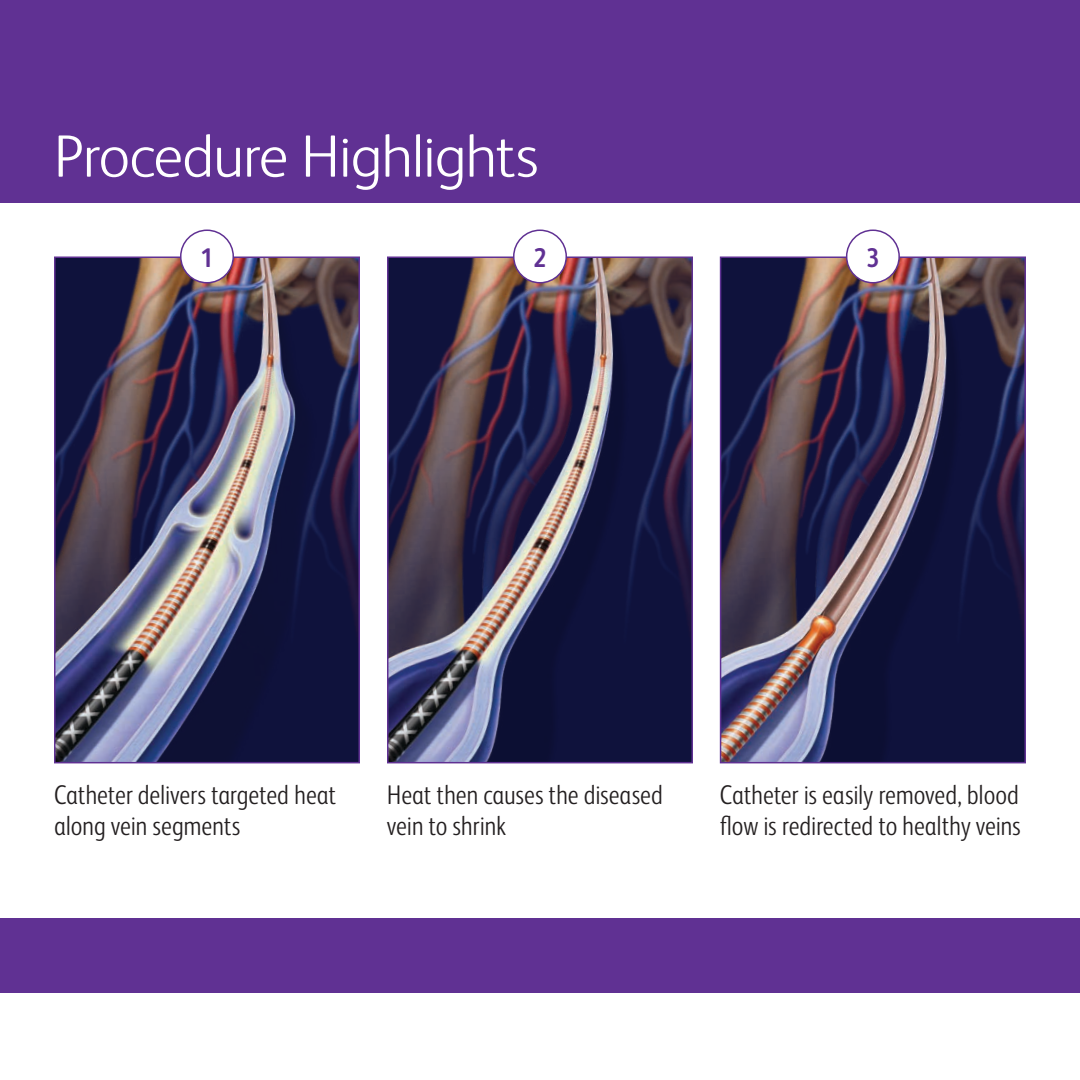
<style>
.page{position:relative;width:1080px;height:1080px;background:#fff}
.page>*{position:absolute;margin:0;border:0;box-sizing:border-box;transform-origin:0 0}
.t1{font:300 60px "FS Albert Pro";letter-spacing:-.015em;color:#fff}
.t2{font:300 27px/31.5px "FS Albert Pro Narrow";letter-spacing:-.01em;color:#231f20}
.t3{font:700 27px "FS Albert Pro Narrow";color:#603193}
</style>
<div class="page">
<div style="left:0;top:918px;width:1080px;height:74px;background:#603193"></div>
<div style="left:0;top:0;width:1080px;height:202px;background:#603193"></div>
<img style="left:57px;top:259px;width:300px;height:501px">
<div style="left:54px;top:256px;width:306px;height:507px;border:2px solid #603193"></div>
<img style="left:390px;top:259px;width:300px;height:501px">
<div style="left:387px;top:256px;width:306px;height:507px;border:2px solid #603193"></div>
<img style="left:723px;top:259px;width:300px;height:501px">
<div style="left:720px;top:256px;width:306px;height:507px;border:2px solid #603193"></div>
<div style="left:181px;top:230px;width:52px;height:53px;background:#fff;border-radius:50%"></div>
<div style="left:180px;top:230px;width:54px;height:54px;border:2px solid #603193;border-radius:50%"></div>
<div style="left:514px;top:230px;width:52px;height:53px;background:#fff;border-radius:50%"></div>
<div style="left:513px;top:230px;width:54px;height:54px;border:2px solid #603193;border-radius:50%"></div>
<div style="left:847px;top:230px;width:52px;height:53px;background:#fff;border-radius:50%"></div>
<div style="left:846px;top:230px;width:54px;height:54px;border:2px solid #603193;border-radius:50%"></div>
<h1 class="t1" style="left:54px;top:115px;width:486px">Procedure Highlights</h1>
<p class="t3" style="left:200px;top:238px;width:15px">1</p>
<p class="t3" style="left:533px;top:238px;width:15px">2</p>
<p class="t3" style="left:866px;top:238px;width:15px">3</p>
<p class="t2" style="left:54px;top:777px;width:284px">Catheter delivers targeted heat along vein segments</p>
<p class="t2" style="left:387px;top:777px;width:278px">Heat then causes the diseased vein to shrink</p>
<p class="t2" style="left:720px;top:777px;width:303px">Catheter is easily removed, blood flow is redirected to healthy veins</p>
</div>
